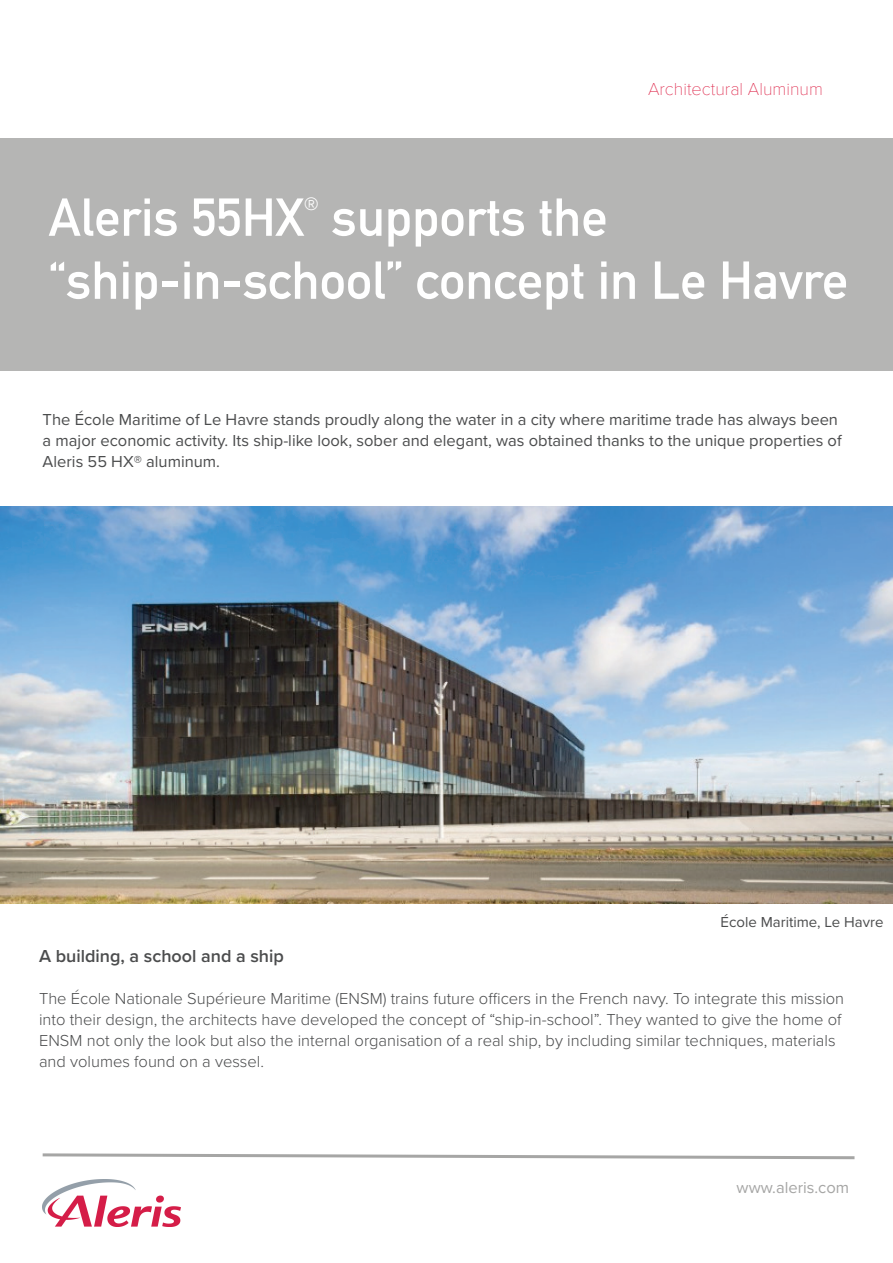
<style>
.page{position:relative;width:893px;height:1263px;background:#fff}
.page>*{position:absolute;margin:0;border:0;box-sizing:border-box;transform-origin:0 0}
.t1{font:700 52.5px/63px "DIN Alternate";color:#fff}
.t2{font:600 18px "Proxima Nova";color:#4b4c4d}
.t3{font:100 18px "Proxima Nova T";color:#de2448}
.t4{font:300 16.5px/21px "Proxima Nova";color:#4b4c4d}
.t5{font:16.5px/21px "Proxima Nova";color:#4b4c4d}
.t6{font:16.5px "Proxima Nova";color:#a6a6a5}
.t7{font:15px "Proxima Nova";color:#4b4c4d}
</style>
<div class="page">
<svg style="left:42px;top:1153px;width:813px;height:7px"></svg>
<img style="left:43px;top:1179px;width:138px;height:48px">
<div style="left:0;top:138px;width:893px;height:233px;background:#b5b5b4"></div>
<img style="left:0;top:506px;width:893px;height:397px">
<p class="t3" style="left:648px;top:76px;width:176px">Architectural Aluminum</p>
<h1 class="t1" style="left:49px;top:182px;width:801px">Aleris 55HX<sup>®</sup> supports the “ship-in-school” concept in Le Havre</h1>
<p class="t5" style="left:43px;top:408px;width:801px">The École Maritime of Le Havre stands proudly along the water in a city where maritime trade has always been a major economic activity. Its ship-like look, sober and elegant, was obtained thanks to the unique properties of<br>Aleris 55 HX® aluminum.</p>
<p class="t7" style="left:720px;top:911px;width:165px">École Maritime, Le Havre</p>
<p class="t2" style="left:39px;top:943px;width:246px">A building, a school and a ship</p>
<p class="t4" style="left:39px;top:987px;width:807px">The École Nationale Supérieure Maritime (ENSM) trains future officers in the French navy. To integrate this mission into their design, the architects have developed the concept of “ship-in-school”. They wanted to give the home of ENSM not only the look but also the internal organisation of a real ship, by including similar techniques, materials and volumes found on a vessel.</p>
<p class="t6" style="left:737px;top:1175px;width:114px">www.aleris.com</p>
</div>
